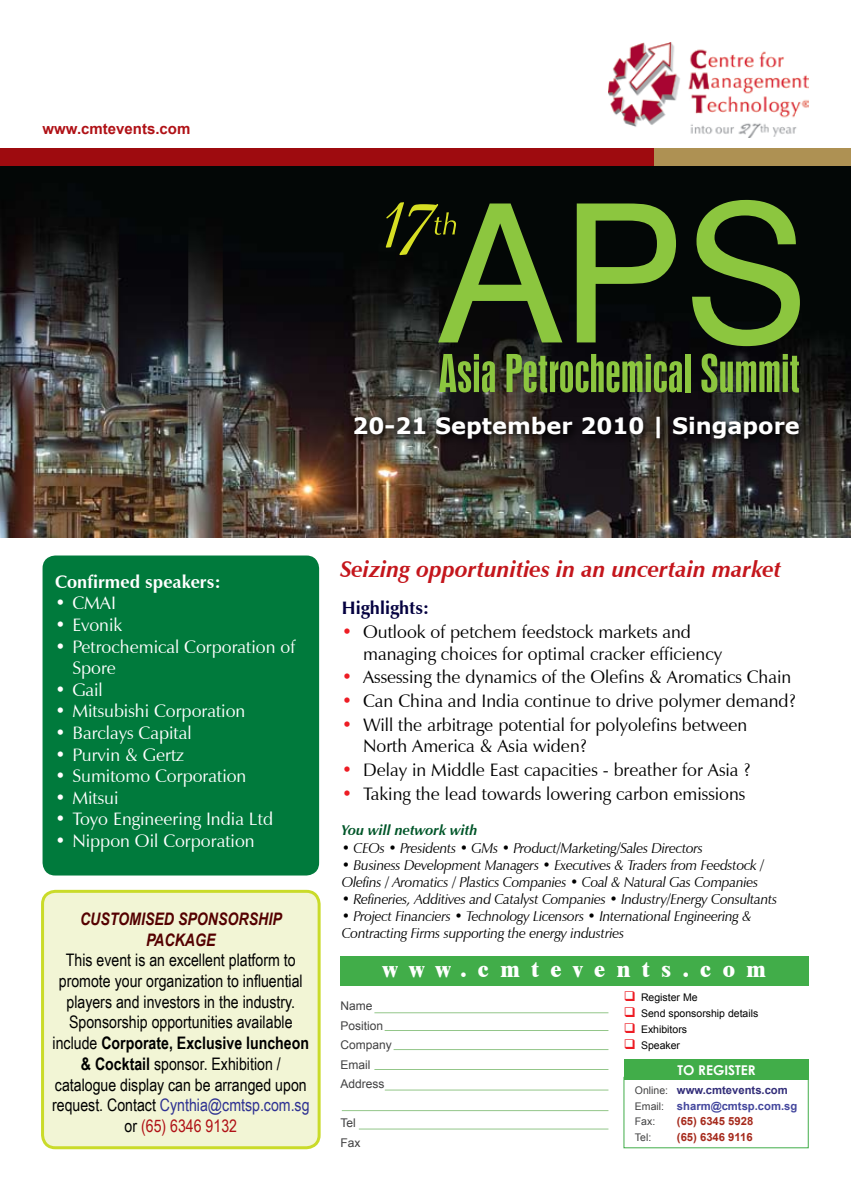
<style>
.page{position:relative;width:851px;height:1191px;background:#fff}
.page>*{position:absolute;margin:0;border:0;box-sizing:border-box;transform-origin:0 0}
.t1{font:italic 700 22.5px "Zapf Humanist 601 BT";color:#c4161c}
.t2{font:700 22.5px "Verdana";color:#fff}
.t3{font:800 22.5px "Dutch 801 BT";letter-spacing:.51em;color:#fff}
.t4{font:18px/21.6px "Zapf Humanist 601 BT";color:#000}
.t5{font:18px/21.6px "Zapf Humanist 601 BT";color:#fff}
.t6{font:700 18px "Zapf Humanist 601 BT";color:#fff}
.t7{font:700 18px "Zapf Humanist 601 BT";color:#040040}
.t8{font:17.25px/20.7px "Arial Narrow";color:#000;text-align:center}
.t9{font:italic 700 17.25px/20.7px "Arial Narrow";color:#540000;text-align:center}
.t10{font:700 15px "Arial";color:#b01116}
.t11{font:italic 14.25px/17.1px "Zapf Humanist 601 BT";letter-spacing:-.02em;color:#000}
.t12{font:italic 700 14.25px "Zapf Humanist 601 BT";color:#005629}
.t13{font:700 13.5px "Century Gothic";color:#fff}
.t14{font:12px/19.5px "Arial";color:#414142}
.t15{font:700 11.25px/15.6px "Arial";color:#43469d}
.t16{font:700 11.25px "Arial";color:#a62a1c}
.t17{font:10.5px "Arial";color:#000}
.t18{font:10.5px "Arial";color:#414142}
.s1{font-weight:700}
.s2{color:#2e3192}
.s3{color:#b01116}
.s4{color:#ed1c24}
.s5{font-weight:400;font-size:10.5px;color:#414142}
.s6{color:#322d79}
</style>
<div class="page">
<img style="left:0;top:166px;width:850px;height:372px">
<div style="left:0;top:149px;width:654px;height:17px;background:#9e0b0f"></div>
<div style="left:654px;top:149px;width:196px;height:17px;background:#ae9153"></div>
<svg style="left:349px;top:412px;width:501px;height:75px;background:#36312d"></svg>
<div style="left:43px;top:555px;width:276px;height:320px;background:#007a3c;border-radius:13px"></div>
<div style="left:43px;top:891px;width:276px;height:256px;background:#f2f5d5;border-radius:13px"></div>
<div style="left:41px;top:890px;width:279px;height:259px;border:3px solid #cadb2a;border-radius:13px"></div>
<img style="left:608px;top:43px;width:200px;height:94px">
<svg style="left:576px;top:203px;width:100px;height:139px;background:#3d571e"></svg>
<svg style="left:692px;top:200px;width:107px;height:146px;background:#3d571e"></svg>
<svg style="left:439px;top:354px;width:56px;height:38px;background:#56762b"></svg>
<svg style="left:506px;top:354px;width:175px;height:38px;background:#55732c"></svg>
<div style="left:685px;top:354px;width:5px;height:38px;background:#8cc63f"></div>
<svg style="left:701px;top:353px;width:97px;height:39px;background:#54742b"></svg>
<svg style="left:386px;top:202px;width:176px;height:140px;background:#2e3e18"></svg>
<div style="left:623px;top:1077px;width:185px;height:71px;border:1px solid #41ad49"></div>
<div style="left:623px;top:1059px;width:185px;height:20px;background:#41ad49"></div>
<hr style="left:374px;top:1012px;width:234px;height:1px;background:#93c689">
<hr style="left:384px;top:1030px;width:224px;height:1px;background:#93c689">
<hr style="left:393px;top:1049px;width:215px;height:1px;background:#93c689">
<hr style="left:374px;top:1069px;width:234px;height:1px;background:#93c689">
<hr style="left:385px;top:1089px;width:223px;height:1px;background:#93c689">
<hr style="left:342px;top:1110px;width:266px;height:1px;background:#93c689">
<div style="left:340px;top:956px;width:468px;height:29px;background:#41ad49"></div>
<hr style="left:359px;top:1128px;width:249px;height:1px;background:#93c689">
<p class="t10" style="left:43px;top:118px;width:149px">www.cmtevents.com</p>
<h1 class="t2" style="left:352px;top:411px;width:449px">20-21 September 2010 | Singapore</h1>
<p class="t6" style="left:55px;top:570px;width:167px">Confirmed speakers:</p>
<p class="t5" style="left:55px;top:592px;width:62px">• CMAI</p>
<p class="t5" style="left:55px;top:614px;width:69px">• Evonik</p>
<p class="t5" style="left:72px;top:635px;width:224px;text-indent:-17px">• Petrochemical Corporation of<br>Spore</p>
<p class="t5" style="left:55px;top:679px;width:49px">• Gail</p>
<p class="t5" style="left:55px;top:700px;width:192px">• Mitsubishi Corporation</p>
<p class="t5" style="left:55px;top:722px;width:138px">• Barclays Capital</p>
<p class="t5" style="left:55px;top:743px;width:130px">• Purvin &amp; Gertz</p>
<p class="t5" style="left:55px;top:765px;width:193px">• Sumitomo Corporation</p>
<p class="t5" style="left:55px;top:787px;width:65px">• Mitsui</p>
<p class="t5" style="left:55px;top:808px;width:219px">• Toyo Engineering India Ltd</p>
<p class="t5" style="left:55px;top:830px;width:201px">• Nippon Oil Corporation</p>
<p class="t9" style="left:80px;top:907px;width:203px">CUSTOMISED SPONSORSHIP<br>PACKAGE</p>
<p class="t8" style="left:52px;top:949px;width:259px">This event is an excellent platform to promote your organization to influential players and investors in the industry.<br>Sponsorship opportunities available include <span class="s1">Corporate, Exclusive luncheon &amp; Cocktail</span> sponsor. Exhibition / catalogue display can be arranged upon request. Contact <span class="s2">Cynthia@cmtsp.com.sg </span>or <span class="s3">(65) 6346 9132</span></p>
<h1 class="t1" style="left:340px;top:555px;width:442px">Seizing opportunities in an uncertain market</h1>
<p class="t7" style="left:342px;top:597px;width:89px">Highlights:</p>
<p class="t4" style="left:363px;top:621px;width:360px;text-indent:-21px"><span class="s4">•</span> Outlook of petchem feedstock markets and managing choices for optimal cracker efficiency</p>
<p class="t4" style="left:342px;top:666px;width:451px"><span class="s4">•</span> Assessing the dynamics of the Olefins &amp; Aromatics Chain</p>
<p class="t4" style="left:342px;top:690px;width:455px"><span class="s4">•</span> Can China and India continue to drive polymer demand?</p>
<p class="t4" style="left:363px;top:713px;width:385px;text-indent:-21px"><span class="s4">•</span> Will the arbitrage potential for polyolefins between<br>North America &amp; Asia widen?</p>
<p class="t4" style="left:342px;top:759px;width:410px"><span class="s4">•</span> Delay in Middle East capacities - breather for Asia ?</p>
<p class="t4" style="left:342px;top:783px;width:405px"><span class="s4">•</span> Taking the lead towards lowering carbon emissions</p>
<p class="t12" style="left:342px;top:822px;width:137px">You will network with</p>
<p class="t11" style="left:342px;top:839px;width:363px">• CEOs • Presidents • GMs • Product/Marketing/Sales Directors</p>
<p class="t11" style="left:342px;top:856px;width:424px">• Business Development Managers • Executives &amp; Traders from Feedstock /<br>Olefins / Aromatics / Plastics Companies • Coal &amp; Natural Gas Companies</p>
<p class="t11" style="left:342px;top:890px;width:437px">• Refineries, Additives and Catalyst Companies • Industry/Energy Consultants</p>
<p class="t11" style="left:342px;top:907px;width:411px">• Project Financiers • Technology Licensors • International Engineering &amp;<br>Contracting Firms supporting the energy industries</p>
<h1 class="t3" style="left:383px;top:955px;width:384px">www.cmtevents.com</h1>
<p class="t14" style="left:340px;top:996px;width:53px">Name<br>Position<br>Company<br>Email<br>Address</p>
<p class="t14" style="left:340px;top:1113px;width:22px">Tel<br>Fax</p>
<p class="t17" style="left:624px;top:990px;width:75px"><span class="s4">❑</span> Register Me</p>
<p class="t17" style="left:624px;top:1006px;width:136px"><span class="s4">❑</span> Send sponsorship details</p>
<p class="t17" style="left:624px;top:1022px;width:65px"><span class="s4">❑</span> Exhibitors</p>
<p class="t17" style="left:624px;top:1038px;width:58px"><span class="s4">❑</span> Speaker</p>
<p class="t15" style="left:634px;top:1082px;width:164px"><span class="s5">Online:</span> <span class="s6">www.cmtevents.com<br></span><span class="s5">Email:</span> sharm@cmtsp.com.sg</p>
<p class="t18" style="left:634px;top:1114px;width:22px">Fax:</p>
<p class="t16" style="left:676px;top:1113px;width:78px">(65) 6345 5928</p>
<p class="t18" style="left:634px;top:1130px;width:18px">Tel:</p>
<p class="t16" style="left:676px;top:1129px;width:77px">(65) 6346 9116</p>
<p class="t13" style="left:677px;top:1059px;width:80px">TO REGISTER</p>
</div>
